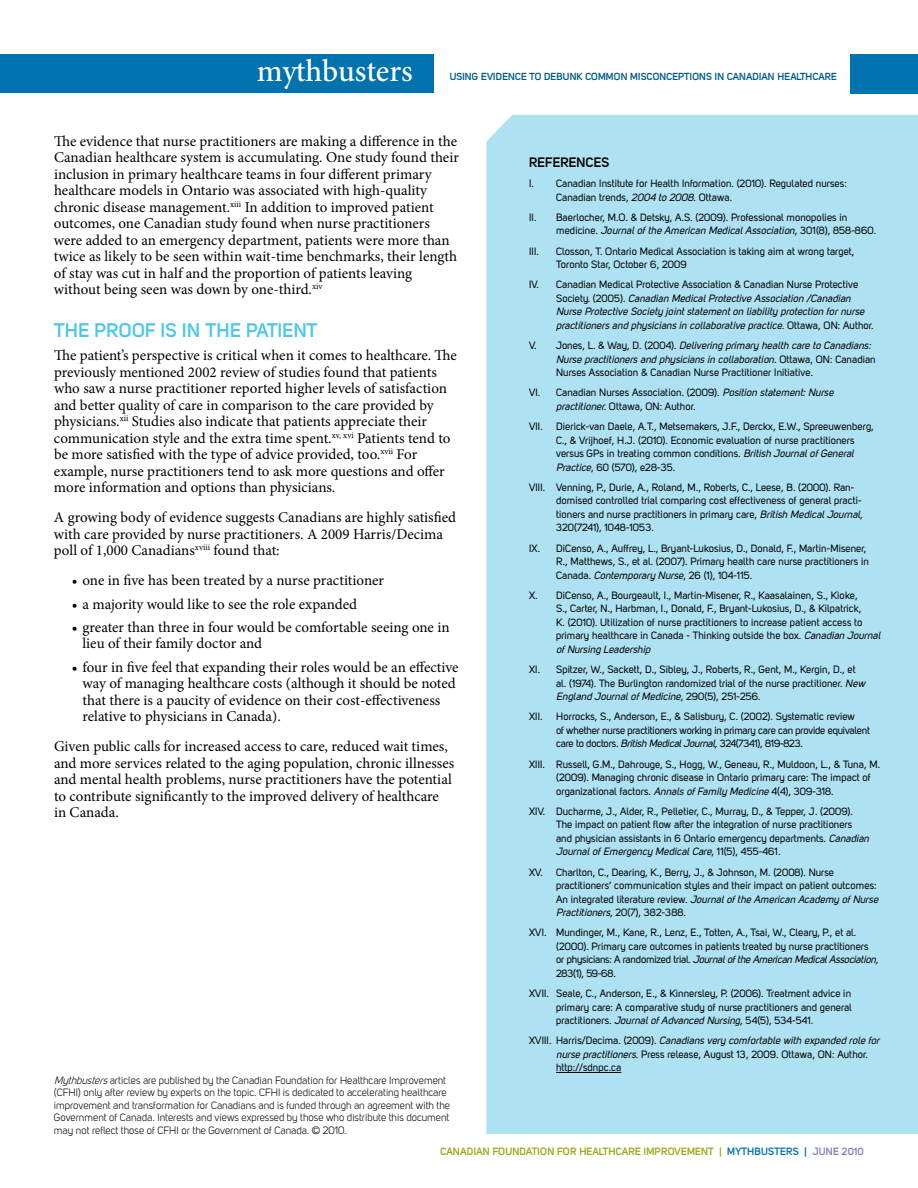
<style>
.page{position:relative;width:918px;height:1188px;background:#fff}
.page>*{position:absolute;margin:0;border:0;box-sizing:border-box;transform-origin:0 0}
.t1{font:500 31.5px "Minion Pro";letter-spacing:-.005em;color:#fff}
.t2{font:700 19.5px "Uni Sans Semi";color:#50c7e8}
.t3{font:15px/16.5px "Minion Pro";color:#000}
.t4{font:700 13.5px "Uni Sans Semi";color:#000}
.t5{font:10.5px/13.5px "Uni Sans Regular";color:#000}
.t6{font:10.5px/12.6px "Uni Sans Book";color:#000}
.t7{font:italic 10.5px/13.5px "Uni Sans Regular";color:#000}
.t8{font:10.5px/13.5px "Uni Sans Regular";letter-spacing:-.025em;color:#000}
.t9{font:700 10.5px "Uni Sans Semi";color:#9fa617}
.t10{font:700 10.2px "Uni Sans Semi";color:#005a84}
.s1{font-style:italic}
.s2{font-style:normal}
.s3{color:#0073ae}
.s4{color:#7e81be}
</style>
<div class="page">
<div style="left:0;top:55px;width:433px;height:38px;background:#0073ae"></div>
<div style="left:851px;top:55px;width:67px;height:39px;background:#0073ae"></div>
<div style="left:486px;top:115px;width:432px;height:1019px;background:#aee1f1"></div>
<hr style="left:556px;top:1072px;width:65px;height:1px;background:#000">
<h1 class="t1" style="left:257px;top:50px;width:158px">mythbusters</h1>
<p class="t10" style="left:450px;top:70px;width:389px">USING EVIDENCE TO DEBUNK COMMON MISCONCEPTIONS IN CANADIAN HEALTHCARE</p>
<p class="t3" style="left:54px;top:133px;width:406px">The evidence that nurse practitioners are making a difference in the Canadian healthcare system is accumulating. One study found their inclusion in primary healthcare teams in four different primary healthcare models in Ontario was associated with high-quality chronic disease management.<sup>xiii</sup> In addition to improved patient outcomes, one Canadian study found when nurse practitioners were added to an emergency department, patients were more than twice as likely to be seen within wait-time benchmarks, their length of stay was cut in half and the proportion of patients leaving without being seen was down by one-third.<sup>xiv</sup></p>
<h2 class="t2" style="left:54px;top:319px;width:265px">THE PROOF IS IN THE PATIENT</h2>
<p class="t3" style="left:54px;top:347px;width:404px">The patient’s perspective is critical when it comes to healthcare. The previously mentioned 2002 review of studies found that patients who saw a nurse practitioner reported higher levels of satisfaction and better quality of care in comparison to the care provided by physicians.<sup>xii</sup> Studies also indicate that patients appreciate their communication style and the extra time spent.<sup>xv,</sup> <sup>xvi</sup> Patients tend to be more satisfied with the type of advice provided, too.<sup>xvii</sup> For example, nurse practitioners tend to ask more questions and offer more information and options than physicians.</p>
<h3 class="t3" style="left:54px;top:509px;width:404px">A growing body of evidence suggests Canadians are highly satisfied with care provided by nurse practitioners. A 2009 Harris/Decima poll of 1,000 Canadians<sup>xviii</sup> found that:</h3>
<h3 class="t3" style="left:72px;top:572px;width:314px">• one in five has been treated by a nurse practitioner</h3>
<h3 class="t3" style="left:72px;top:596px;width:287px">• a majority would like to see the role expanded</h3>
<h3 class="t3" style="left:83px;top:619px;width:369px;text-indent:-11px">• greater than three in four would be comfortable seeing one in lieu of their family doctor and</h3>
<h3 class="t3" style="left:83px;top:659px;width:378px;text-indent:-11px">• four in five feel that expanding their roles would be an effective way of managing healthcare costs (although it should be noted that there is a paucity of evidence on their cost-effectiveness relative to physicians in Canada).</h3>
<p class="t3" style="left:54px;top:738px;width:402px">Given public calls for increased access to care, reduced wait times, and more services related to the aging population, chronic illnesses and mental health problems, nurse practitioners have the potential to contribute significantly to the improved delivery of healthcare in Canada.</p>
<p class="t6" style="left:54px;top:1074px;width:398px"><span class="s1">Mythbusters</span>articles are published by the Canadian Foundation for Healthcare Improvement (CFH I) only after review by experts on the topic. CFH I is dedicated to accelerating healthcare improvement and transformation for Canadians and is funded through an agreement with the Government of Canada. Interests and views expressed by those who distribute this document may not reflect those of CFH I or the Government of Canada. © 2010.</p>
<p class="t4" style="left:529px;top:154px;width:82px">REFERENCES</p>
<p class="t5" style="left:556px;top:177px;width:292px;text-indent:-27px">I. Canadian Institute for Health Information. (2010). Regulated nurses:<br>Canadian trends, <span class="s1">2004 to 2008</span>. Ottawa.</p>
<p class="t5" style="left:556px;top:210px;width:322px;text-indent:-27px">II. Baerlocher, M.O. &amp; Detsky, A.S. (2009). Professional monopolies in<br>m e d i c i n e . <span class="s1">Journalofthe American MedicalAssociation,</span>3 0 1 ( 8) , 8 5 8 - 8 6 0 .</p>
<p class="t5" style="left:529px;top:244px;width:11px">III.</p>
<p class="t5" style="left:556px;top:244px;width:300px">Closson, T. Ontario Medical Association is taking aim at wrong target,<br>Toronto Star, October 6, 2009</p>
<p class="t7" style="left:556px;top:278px;width:319px;text-indent:-27px"><span class="s2">IV. Canadian Medical Protective Association &amp; Canadian Nurse Protective<br>S o c i e t y. ( 2 0 0 5 ) .</span> Canadian MedicalProtective Association /Canadian Nurse Protective Society jointstatementon liability protection fornurse practitionersand physiciansin collaborative practice.<span class="s2">O t t a w a , O N : A u t h o r.</span></p>
<p class="t5" style="left:556px;top:339px;width:321px;text-indent:-27px">V. J o n e s , L . &amp; Wa y , D . ( 2 0 0 4) . <span class="s1">Delivering primary health care to Canadians:<br>Nurse practitionersand physiciansin collaboration.</span>O t t a w a , O N : C a n a d i a n<br>Nurses Association &amp; Canadian Nurse Practitioner Initiative.</p>
<p class="t5" style="left:556px;top:386px;width:282px;text-indent:-27px">VI. Canadian Nurses Association. (2009). <span class="s1">Position statement:Nurse practitioner.</span>Ottawa, ON: Author.</p>
<p class="t5" style="left:529px;top:420px;width:15px">VII.</p>
<p class="t5" style="left:556px;top:420px;width:319px">Dierick-van Daele, A.T., Metsemakers, J.F., Derckx, E.W., Spreeuwenberg, C., &amp; Vrijhoef, H.J. (2010). Economic evaluation of nurse practitioners versus GPs in treating common conditions. <span class="s1">British JournalofGeneral Practice</span>, 60 (570), e28-35.</p>
<p class="t5" style="left:556px;top:480px;width:311px;text-indent:-27px">VIII. Venning, P., Durie, A., Roland, M., Roberts, C., Leese, B. (2000). Ran&shy;domised controlled trial comparing cost effectiveness of general practi&shy;tioners and nurse practitioners in primary care, <span class="s1">British MedicalJournal, </span>320(7241), 1048-1053.</p>
<p class="t5" style="left:556px;top:541px;width:314px;text-indent:-27px">IX. DiCenso, A., Auffrey, L., Bryant-Lukosius, D., Donald, F., Martin-Misener,<br>R., Matthews, S., et al. (2007). Primary health care nurse practitioners in<br>Canada. <span class="s1">Contemporary Nurse</span>, 26 (1), 104-115.</p>
<p class="t5" style="left:556px;top:588px;width:328px;text-indent:-27px">X. DiCenso, A., Bourgeault, I., Martin-Misener, R., Kaasalainen, S., Kioke,<br>S., Carter, N., Harbman, I., Donald, F., Bryant-Lukosius, D., &amp; Kilpatrick,<br>K. (2010). Utilization of nurse practitioners to increase patient access to primary healthcare in Canada - Thinking outside the box. <span class="s1">Canadian Journal ofNursing Leadership</span></p>
<p class="t5" style="left:556px;top:663px;width:313px;text-indent:-27px">XI. Spitzer, W., Sackett, D., Sibley, J., Roberts, R., Gent, M., Kergin, D., et al. (1974). The Burlington randomized trial of the nurse practitioner. <span class="s1">New<br>England JournalofMedicine</span>, 2 9 0 ( 5 ) , 2 51 - 2 5 6 .</p>
<p class="t5" style="left:529px;top:710px;width:15px">XII.</p>
<p class="t8" style="left:556px;top:710px;width:315px">Horrocks, S., Anderson, E., &amp; Salisbury, C. (2002). Systematic review<br>of whether nurse practitioners working in primary care can provide equivalent care to doctors. <span class="s1">British MedicalJournal,</span>324(7341), 819-823.</p>
<p class="t5" style="left:556px;top:757px;width:326px;text-indent:-27px">XIII. Russell, G.M., Dahrouge, S., Hogg, W., Geneau, R., Muldoon, L., &amp; Tuna, M. (2009). Managing chronic disease in Ontario primary care: The impact of organizational factors. <span class="s1">AnnalsofFamily Medicine</span> 4(4), 309-318.</p>
<p class="t5" style="left:556px;top:804px;width:317px;text-indent:-27px">XIV. Ducharme, J., Alder, R., Pelletier, C., Murray, D., &amp; Tepper, J. (2009).<br>The impact on patient flow after the integration of nurse practitioners<br>and physician assistants in 6 Ontario emergency departments. <span class="s1">Canadian JournalofEmergency MedicalCare</span>, 1 1 ( 5 ) , 4 5 5 - 4 6 1 .</p>
<p class="t5" style="left:556px;top:865px;width:326px;text-indent:-27px">XV. Charlton, C., Dearing, K., Berry, J., &amp; Johnson, M. (2008). Nurse practitioners’ communication styles and their impact on patient outcomes:<br>A n i n t e g ra t e d l i t e ra t u r e r e v i e w. <span class="s1">Journalofthe American Academy ofNurse Practitioners,</span>2 0 ( 7) , 3 8 2 - 3 8 8 .</p>
<p class="t5" style="left:556px;top:926px;width:326px;text-indent:-27px">XVI. Mundinger, M., Kane, R., Lenz, E., Totten, A., Tsai, W., Cleary, P., et al. (2000). Primary care outcomes in patients treated by nurse practitioners<br>o r p h y s i c i a n s : A r a n d o m i z e d t r i a l . <span class="s1">JournaloftheAmerican MedicalAssociation, </span>283(1), 59-68.</p>
<p class="t5" style="left:556px;top:987px;width:297px;text-align:justify;text-indent:-27px">XVII. Seale, C., Anderson, E., &amp; Kinnersley, P. (2006). Treatment advice in primary care: A comparative study of nurse practitioners and general practitioners. <span class="s1">JournalofAdvanced Nursing,</span>54(5), 534-541.</p>
<p class="t5" style="left:556px;top:1034px;width:327px;text-indent:-27px">XV I I I . H a r r i s/ D e c i m a . (2 0 0 9 ) . <span class="s1">Canadiansvery comfortable with expanded role for nurse practitioners.</span>Press release, August 13, 2009. Ottawa, ON: Author. http://sdnpc.ca</p>
<p class="t9" style="left:440px;top:1145px;width:425px">CANADIAN FOUNDATION FOR HEALTHCARE IMPROVEMENT | <span class="s3">MYTHBUSTERS |</span> <span class="s4">JUNE 2010</span></p>
</div>
